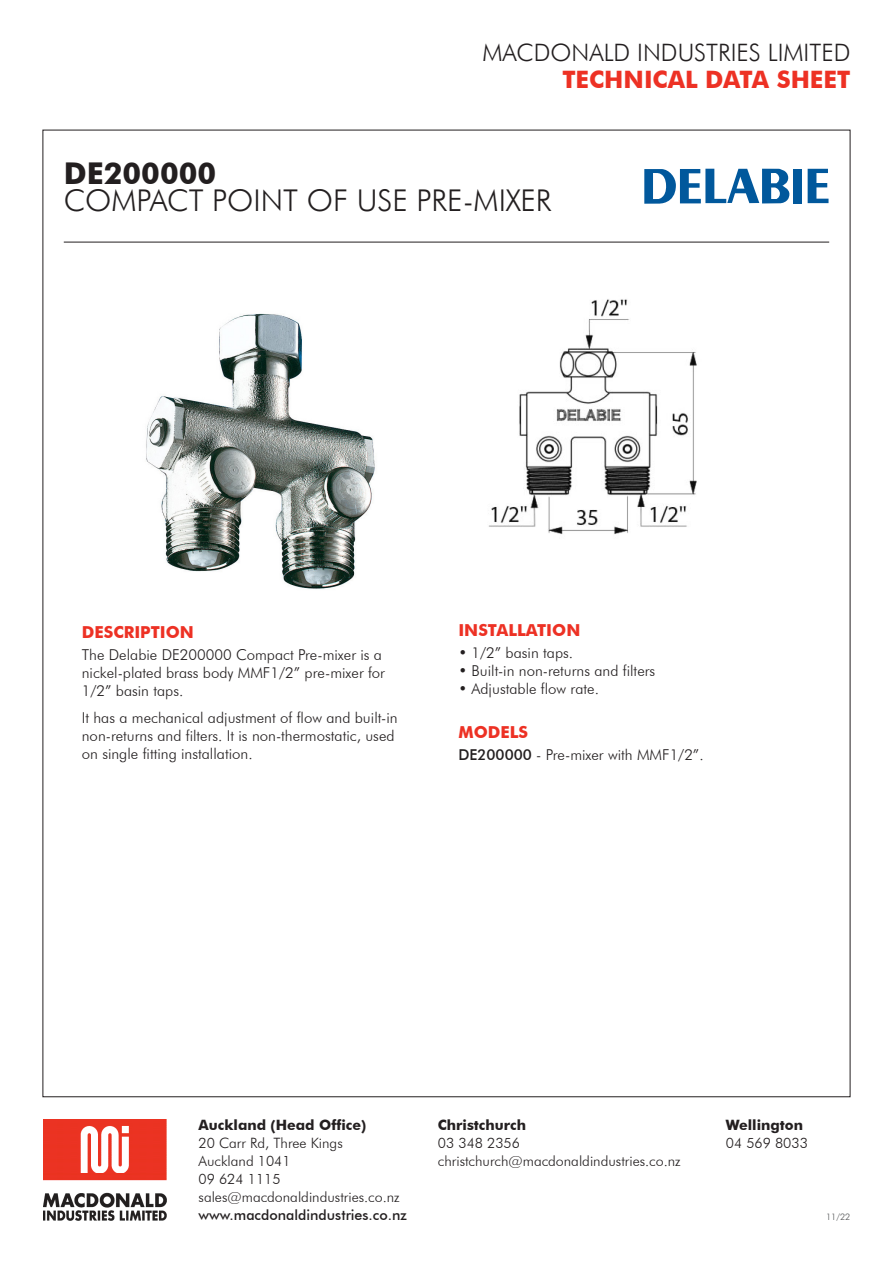
<style>
.page{position:relative;width:893px;height:1263px;background:#fff}
.page>*{position:absolute;margin:0;border:0;box-sizing:border-box;transform-origin:0 0}
.t1{font:300 30px "Futura BT";color:#231f20}
.t2{font:700 30px "Futura BT";color:#231f20}
.t3{font:300 24px/27px "Futura BT";color:#231f20;text-align:right}
.t4{font:700 16.5px "Futura BT";color:#ed3124}
.t5{font:300 15px/18px "Futura BT";color:#231f20}
.t6{font:300 14.25px/18px "Futura BT";color:#231f20}
.t7{font:700 14.25px/18px "Futura BT";color:#231f20}
.t8{font:500 14.25px "Futura BT";color:#231f20}
.t9{font:300 9px "Futura BT";color:#545557}
.s1{font-weight:700;color:#ed3124}
.s2{font-weight:500}
.s3{font-weight:300}
</style>
<div class="page">
<hr style="left:64px;top:242px;width:765px;height:1px;background:#231f20">
<img style="left:43px;top:1119px;width:123px;height:101px">
<svg style="left:644px;top:169px;width:146px;height:35px"></svg>
<div style="left:793px;top:169px;width:9px;height:34px;background:#01589c"></div>
<svg style="left:808px;top:169px;width:20px;height:34px"></svg>
<img style="left:146px;top:313px;width:229px;height:276px">
<img style="left:488px;top:299px;width:209px;height:236px">
<p class="t3" style="left:483px;top:39px;width:369px">MACDONALD INDUSTRIES LIMITED<br><span class="s1">TECHNICAL DATA SHEET</span></p>
<p class="t2" style="left:64px;top:155px;width:154px">DE200000</p>
<p class="t1" style="left:64px;top:182px;width:489px">COMPACT POINT OF USE PRE-MIXER</p>
<p class="t4" style="left:82px;top:622px;width:114px">DESCRIPTION</p>
<p class="t5" style="left:82px;top:646px;width:305px">The Delabie DE200000 Compact Pre-mixer is a nickel-plated brass body MMF1/2” pre-mixer for<br>1/2” basin taps.</p>
<p class="t5" style="left:82px;top:708px;width:317px">It has a mechanical adjustment of flow and built-in non-returns and filters. It is non-thermostatic, used on single fitting installation.</p>
<p class="t4" style="left:458px;top:620px;width:123px">INSTALLATION</p>
<p class="t5" style="left:458px;top:644px;width:116px">• 1/2” basin taps.</p>
<p class="t5" style="left:458px;top:662px;width:198px">• Built-in non-returns and filters</p>
<p class="t5" style="left:458px;top:680px;width:142px">• Adjustable flow rate.</p>
<p class="t4" style="left:458px;top:722px;width:71px">MODELS</p>
<p class="t5" style="left:458px;top:746px;width:247px"><span class="s2">DE200000</span> - Pre-mixer with MMF1/2”.</p>
<p class="t7" style="left:199px;top:1116px;width:169px">Auckland (Head Office)<br><span class="s3">20 Carr Rd, Three Kings</span></p>
<p class="t6" style="left:199px;top:1152px;width:94px">Auckland 1041</p>
<p class="t6" style="left:199px;top:1170px;width:84px">09 624 1115</p>
<p class="t6" style="left:199px;top:1188px;width:203px">sales@macdonaldindustries.co.nz</p>
<p class="t8" style="left:199px;top:1206px;width:210px">www.macdonaldindustries.co.nz</p>
<p class="t7" style="left:438px;top:1116px;width:90px">Christchurch</p>
<p class="t6" style="left:438px;top:1134px;width:244px">03 348 2356 christchurch@macdonaldindustries.co.nz</p>
<p class="t7" style="left:726px;top:1116px;width:79px">Wellington</p>
<p class="t6" style="left:726px;top:1134px;width:84px">04 569 8033</p>
<p class="t9" style="left:826px;top:1211px;width:26px">11/22</p>
</div>
